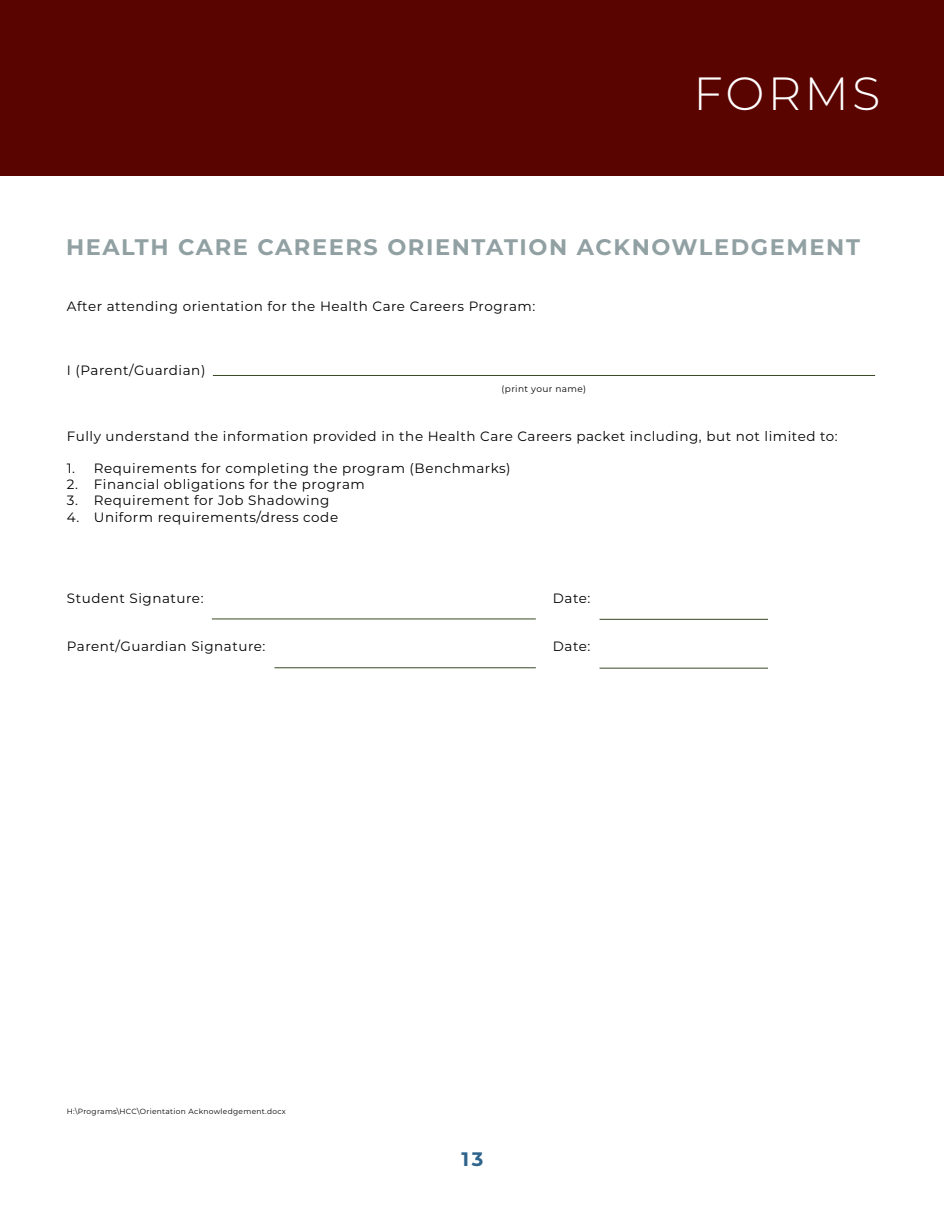
<style>
.page{position:relative;width:945px;height:1215px;background:#fff}
.page>*{position:absolute;margin:0;border:0;box-sizing:border-box;transform-origin:0 0}
.t1{font:300 46.5px "Montserrat";letter-spacing:.07em;color:#fff}
.t2{font:700 22.5px "Montserrat";letter-spacing:.07em;color:#91a0a2}
.t3{font:700 19.5px "Montserrat";color:#2f648d}
.t4{font:13.5px "Montserrat";letter-spacing:.04em;color:#000}
.t5{font:9px "Montserrat";letter-spacing:.04em;color:#000}
.t6{font:7.5px "Montserrat";letter-spacing:.04em;color:#000}
</style>
<div class="page">
<hr style="left:213px;top:375px;width:662px;height:1px;background:#374a24">
<hr style="left:212px;top:619px;width:324px;height:1px;background:#374a24">
<hr style="left:274px;top:668px;width:262px;height:1px;background:#374a24">
<hr style="left:600px;top:619px;width:168px;height:1px;background:#374a24">
<hr style="left:600px;top:668px;width:168px;height:1px;background:#374a24">
<div style="left:0;top:0;width:944px;height:176px;background:#5a0400"></div>
<p class="t1" style="left:693px;top:62px;width:189px">FORMS</p>
<p class="t2" style="left:66px;top:230px;width:795px">HEALTH CARE CAREERS ORIENTATION ACKNOWLEDGEMENT</p>
<p class="t4" style="left:67px;top:297px;width:470px">After attending orientation for the Health Care Careers Program:</p>
<p class="t4" style="left:67px;top:361px;width:140px">I (Parent/Guardian)</p>
<p class="t5" style="left:502px;top:383px;width:86px">(print your name)</p>
<p class="t4" style="left:67px;top:426px;width:772px">Fully understand the information provided in the Health Care Careers packet including, but not limited to:</p>
<p class="t4" style="left:67px;top:459px;width:445px">1. Requirements for completing the program (Benchmarks)</p>
<p class="t4" style="left:67px;top:475px;width:299px">2. Financial obligations for the program</p>
<p class="t4" style="left:67px;top:491px;width:264px">3. Requirement for Job Shadowing</p>
<p class="t4" style="left:67px;top:507px;width:273px">4. Uniform requirements/dress code</p>
<p class="t4" style="left:67px;top:588px;width:138px">Student Signature:</p>
<p class="t4" style="left:553px;top:588px;width:39px">Date:</p>
<p class="t4" style="left:67px;top:637px;width:200px">Parent/Guardian Signature:</p>
<p class="t4" style="left:553px;top:637px;width:39px">Date:</p>
<p class="t6" style="left:67px;top:1106px;width:220px">H:\Programs\HCC\Orientation Acknowledgement.docx</p>
<p class="t3" style="left:462px;top:1145px;width:23px">13</p>
</div>
